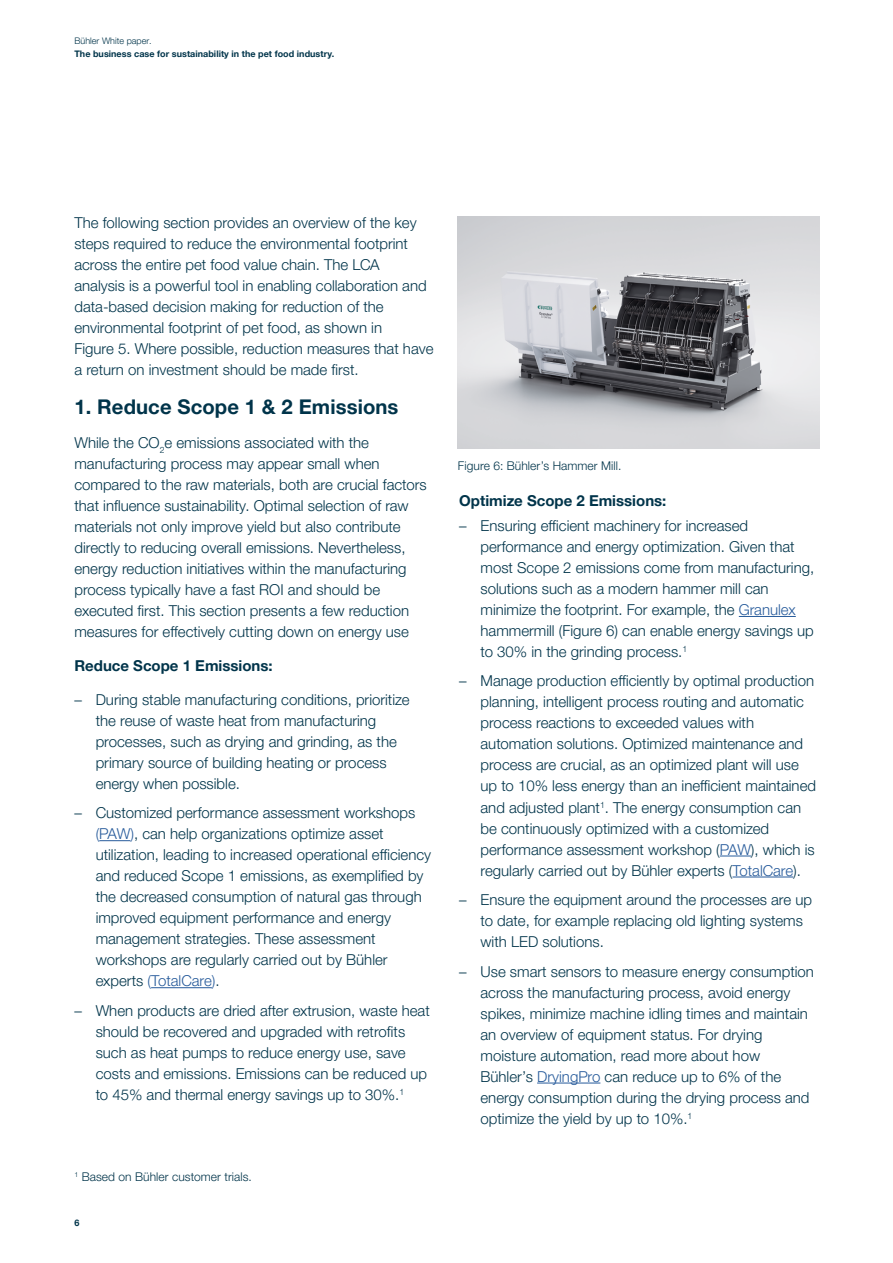
<style>
.page{position:relative;width:893px;height:1263px;background:#fff}
.page>*{position:absolute;margin:0;border:0;box-sizing:border-box;transform-origin:0 0}
.t1{font:700 20.25px "Helvetica Neue LTW1 G";letter-spacing:.005em;color:#00344a}
.t2{font:300 15px/21px "Helvetica Neue LTW1 G";color:#00344a}
.t3{font:700 15px "Helvetica Neue LTW1 G";color:#00344a}
.t4{font:300 12px "Helvetica Neue LTW1 G";letter-spacing:.005em;color:#00344a}
.t5{font:700 9px "Helvetica Neue LTW1 G";letter-spacing:.005em;color:#00344a}
.t6{font:300 9px "Helvetica Neue LTW1 G";letter-spacing:.005em;color:#00344a}
.s1{color:#275b9b}
</style>
<div class="page">
<hr style="left:99px;top:840px;width:31px;height:1px;background:#275b9b">
<hr style="left:151px;top:987px;width:61px;height:1px;background:#275b9b">
<hr style="left:739px;top:616px;width:57px;height:1px;background:#275b9b">
<hr style="left:720px;top:856px;width:31px;height:1px;background:#275b9b">
<hr style="left:732px;top:877px;width:61px;height:1px;background:#275b9b">
<hr style="left:537px;top:1083px;width:63px;height:1px;background:#275b9b">
<img style="left:458px;top:217px;width:362px;height:231px">
<p class="t6" style="left:74px;top:35px;width:79px">Bühler White paper.</p>
<p class="t5" style="left:74px;top:48px;width:261px">The business case for sustainability in the pet food industry.</p>
<p class="t2" style="left:74px;top:212px;width:361px">The following section provides an overview of the key steps required to reduce the environmental footprint across the entire pet food value chain. The LCA analysis is a powerful tool in enabling collaboration and data-based decision making for reduction of the environmental footprint of pet food, as shown in<br>Figure 5. Where possible, reduction measures that have a return on investment should be made first.</p>
<h1 class="t1" style="left:74px;top:395px;width:326px">1. Reduce Scope 1 &amp; 2 Emissions</h1>
<p class="t2" style="left:74px;top:432px;width:354px">While the CO<sub>2</sub>e emissions associated with the manufacturing process may appear small when compared to the raw materials, both are crucial factors that influence sustainability. Optimal selection of raw materials not only improve yield but also contribute directly to reducing overall emissions. Nevertheless, energy reduction initiatives within the manufacturing process typically have a fast ROI and should be executed first. This section presents a few reduction measures for effectively cutting down on energy use</p>
<p class="t3" style="left:74px;top:656px;width:200px">Reduce Scope 1 Emissions:</p>
<p class="t2" style="left:96px;top:689px;width:315px;text-indent:-21px">– During stable manufacturing conditions, prioritize the reuse of waste heat from manufacturing processes, such as drying and grinding, as the primary source of building heating or process energy when possible.</p>
<p class="t2" style="left:96px;top:802px;width:337px;text-indent:-21px">– Customized performance assessment workshops <span class="s1">(PAW)</span>, can help organizations optimize asset utilization, leading to increased operational efficiency and reduced Scope 1 emissions, as exemplified by the decreased consumption of natural gas through improved equipment performance and energy management strategies. These assessment workshops are regularly carried out by Bühler experts <span class="s1">(TotalCare)</span>.</p>
<p class="t2" style="left:96px;top:1000px;width:336px;text-indent:-21px">– When products are dried after extrusion, waste heat should be recovered and upgraded with retrofits such as heat pumps to reduce energy use, save costs and emissions. Emissions can be reduced up to 45% and thermal energy savings up to 30%.<sup>1</sup></p>
<p class="t4" style="left:74px;top:1169px;width:179px"><sup>1</sup> Based on Bühler customer trials.</p>
<p class="t5" style="left:74px;top:1217px;width:7px">6</p>
<p class="t4" style="left:458px;top:458px;width:165px">Figure 6: Bühler’s Hammer Mill.</p>
<p class="t3" style="left:459px;top:491px;width:209px">Optimize Scope 2 Emissions:</p>
<p class="t2" style="left:480px;top:515px;width:335px;text-indent:-21px">– Ensuring efficient machinery for increased performance and energy optimization. Given that most Scope 2 emissions come from manufacturing, solutions such as a modern hammer mill can minimize the footprint. For example, the <span class="s1">Granulex </span>hammermill (Figure 6) can enable energy savings up to 30% in the grinding process.<sup>1</sup></p>
<p class="t2" style="left:480px;top:671px;width:337px;text-indent:-21px">– Manage production efficiently by optimal production planning, intelligent process routing and automatic process reactions to exceeded values with automation solutions. Optimized maintenance and process are crucial, as an optimized plant will use up to 10% less energy than an inefficient maintained and adjusted plant<sup>1</sup>. The energy consumption can be continuously optimized with a customized performance assessment workshop (<span class="s1">PAW</span>), which is regularly carried out by Bühler experts (<span class="s1">TotalCare</span>).</p>
<p class="t2" style="left:480px;top:889px;width:333px;text-indent:-21px">– Ensure the equipment around the processes are up to date, for example replacing old lighting systems with LED solutions.</p>
<p class="t2" style="left:480px;top:961px;width:335px;text-indent:-21px">– Use smart sensors to measure energy consumption across the manufacturing process, avoid energy spikes, minimize machine idling times and maintain an overview of equipment status. For drying moisture automation, read more about how Bühler’s <span class="s1">DryingPro</span> can reduce up to 6% of the energy consumption during the drying process and optimize the yield by up to 10%.<sup>1</sup></p>
</div>
